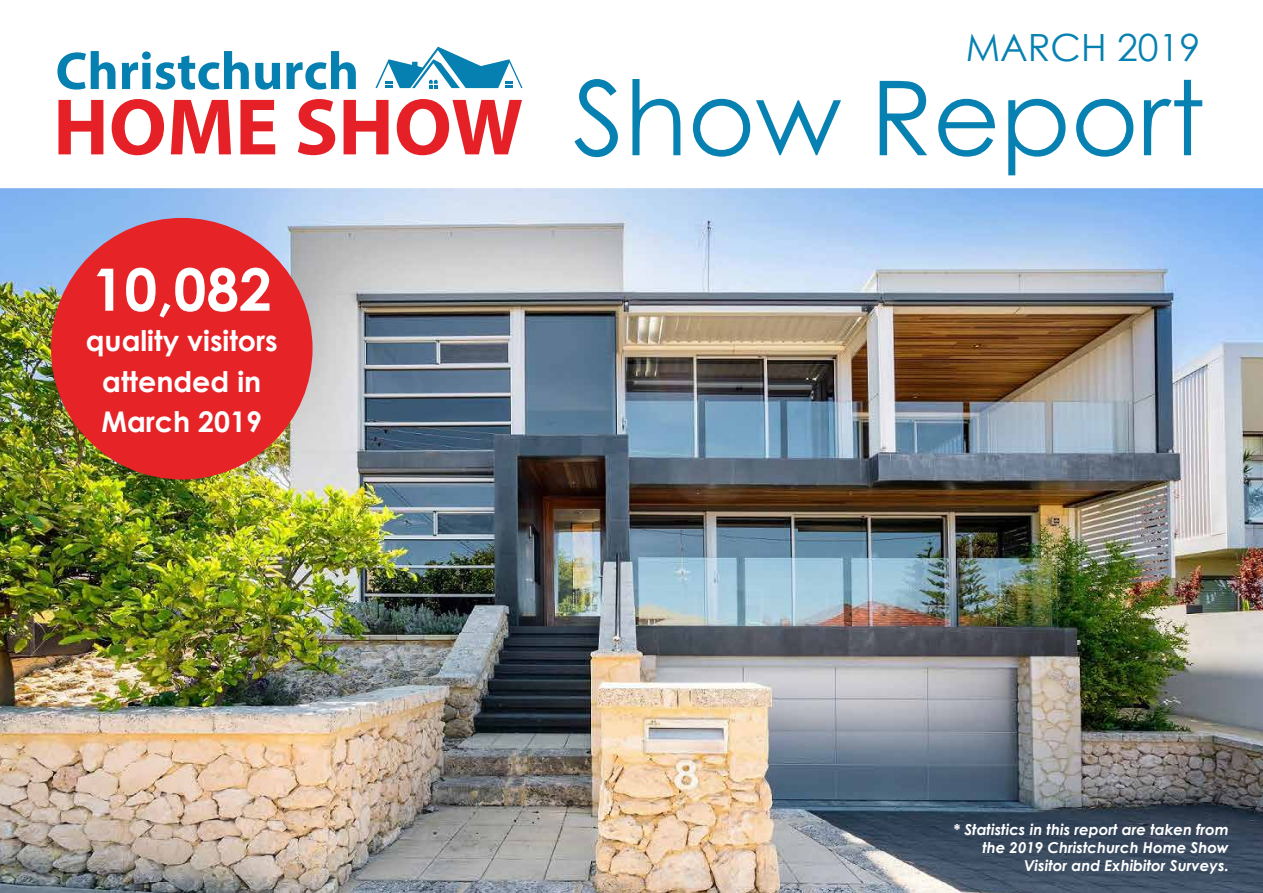
<style>
.page{position:relative;width:1263px;height:893px;background:#fff}
.page>*{position:absolute;margin:0;border:0;box-sizing:border-box;transform-origin:0 0}
.t1{font:103.5px "Century Gothic";color:#0681b1}
.t2{font:700 80.85px "Myriad Pro";color:#e52127}
.t3{font:700 58.5px "Century Gothic";color:#fff}
.t4{font:700 53.55px "Myriad Pro";color:#0680b0}
.t5{font:37.5px "Century Gothic";color:#0681b1}
.t6{font:700 28.5px/40.5px "Century Gothic";color:#fff;text-align:center}
.t7{font:italic 700 15px/18px "Century Gothic";color:#fff;text-align:right}
</style>
<div class="page">
<img style="left:0;top:188px;width:1263px;height:705px">
<svg style="left:375px;top:47px;width:148px;height:41px"></svg>
<div style="left:51px;top:218px;width:262px;height:261px;background:#e62327;border-radius:50%"></div>
<h3 class="t4" style="left:56px;top:36px;width:305px">Christchurch</h3>
<h2 class="t2" style="left:53px;top:74px;width:471px">HOME SHOW</h2>
<h3 class="t3" style="left:92px;top:245px;width:182px">10,082</h3>
<h3 class="t6" style="left:86px;top:319px;width:194px">quality visitors attended in<br>March 2019</h3>
<h3 class="t5" style="left:966px;top:21px;width:236px">MARCH 2019</h3>
<h1 class="t1" style="left:573px;top:46px;width:633px">Show Report</h1>
<p class="t7" style="left:953px;top:820px;width:277px">* Statistics in this report are taken from the 2019 Christchurch Home Show<br>Visitor and Exhibitor Surveys.</p>
</div>
